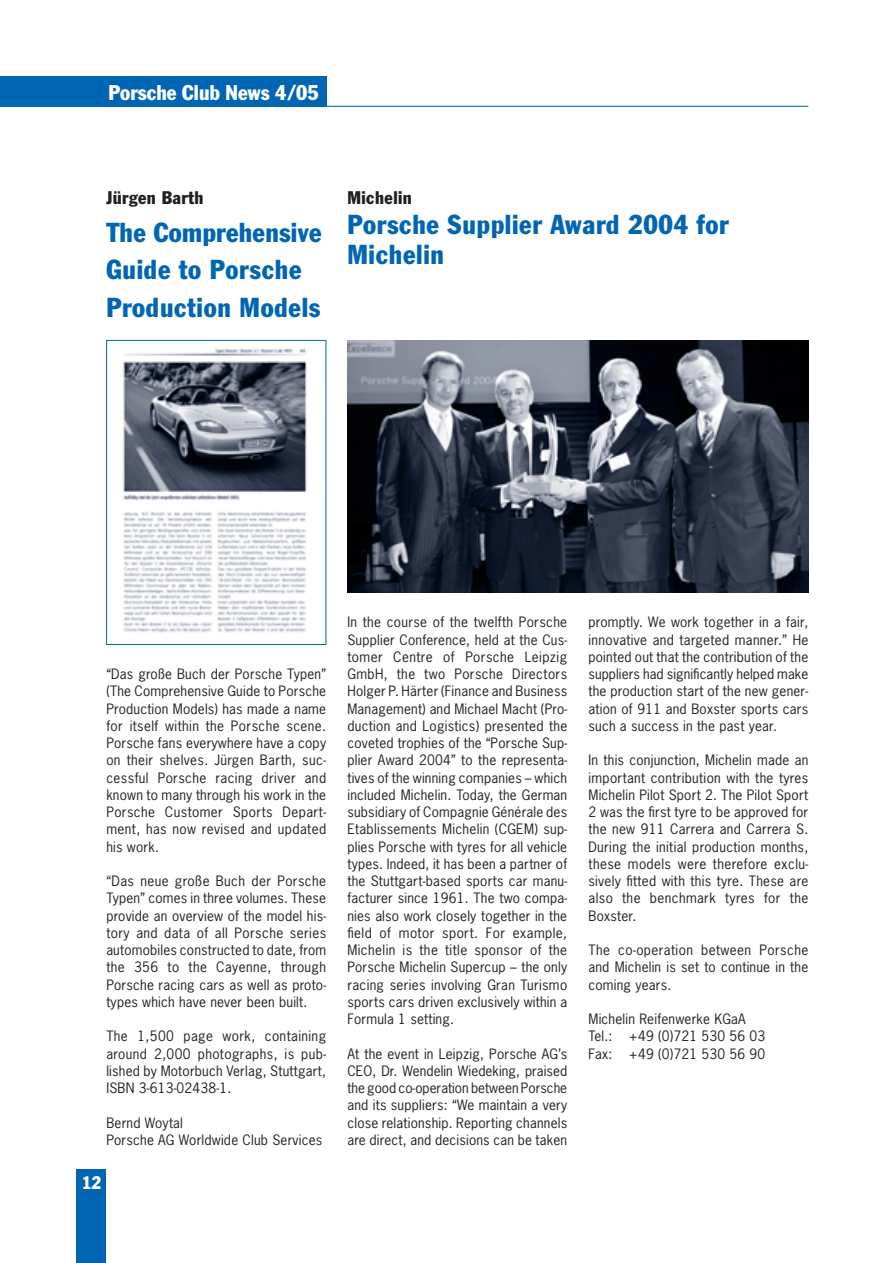
<style>
.page{position:relative;width:893px;height:1263px;background:#fff}
.page>*{position:absolute;margin:0;border:0;box-sizing:border-box;transform-origin:0 0}
.t1{font:condensed 27px/37.5px "Porsche Franklin Gothic";letter-spacing:.025em;color:#0066b3}
.t2{font:condensed 21px "Porsche Franklin Gothic";color:#fff}
.t3{font:condensed 18px "Porsche Franklin Gothic";letter-spacing:.025em;color:#231f20}
.t4{font:condensed 18px "Porsche Franklin Gothic";color:#fff}
.t5{font:13.5px/17.2px "Porsche News Gothic";letter-spacing:.015em;color:#231f20;text-align:justify}
</style>
<div class="page">
<div style="left:0;top:76px;width:326px;height:30px;background:#0066b3"></div>
<hr style="left:0;top:106px;width:808px;height:1px;background:#0066b3">
<div style="left:77px;top:1169px;width:29px;height:94px;background:#0066b3"></div>
<img style="left:123px;top:348px;width:184px;height:285px">
<div style="left:106px;top:340px;width:220px;height:305px;border:1px solid #0066b3"></div>
<img style="left:347px;top:340px;width:461px;height:253px">
<h2 class="t2" style="left:108px;top:85px;width:212px">Porsche Club News 4/05</h2>
<h3 class="t3" style="left:106px;top:191px;width:99px">Jürgen Barth</h3>
<h1 class="t1" style="left:106px;top:216px;width:217px">The Comprehensive<br>Guide to Porsche<br>Production Models</h1>
<h3 class="t3" style="left:347px;top:191px;width:66px">Michelin</h3>
<h1 class="t1" style="left:347px;top:213px;width:383px;line-height:30px">Porsche Supplier Award 2004 for<br>Michelin</h1>
<p class="t5" style="left:106px;top:667px;width:221px">“Das große Buch der Porsche Typen” (The Comprehensive Guide to Porsche Production Models) has made a name for itself within the Porsche scene.<br>Porsche fans everywhere have a copy on their shelves. Jürgen Barth, suc&shy;cessful Porsche racing driver and known to many through his work in the Porsche Customer Sports Depart&shy;ment, has now revised and updated his work.</p>
<p class="t5" style="left:106px;top:874px;width:221px">“Das neue große Buch der Porsche Typen” comes in three volumes. These provide an overview of the model his&shy;tory and data of all Porsche series automobiles constructed to date, from the 356 to the Cayenne, through Porsche racing cars as well as proto&shy;types which have never been built.</p>
<p class="t5" style="left:106px;top:1029px;width:221px">The 1,500 page work, containing around 2,000 photographs, is pub&shy;lished by Motorbuch Verlag, Stuttgart, ISBN 3-613-02438-1.</p>
<p class="t5" style="left:106px;top:1115px;width:217px">Bernd Woytal<br>Porsche AG Worldwide Club Services</p>
<h3 class="t4" style="left:82px;top:1176px;width:21px">12</h3>
<p class="t5" style="left:347px;top:615px;width:221px">In the course of the twelfth Porsche Supplier Conference, held at the Cus&shy;tomer Centre of Porsche Leipzig GmbH, the two Porsche Directors Holger P. Härter (Finance and Business Management) and Michael Macht (Pro&shy;duction and Logistics) presented the coveted trophies of the “Porsche Sup&shy;plier Award 2004” to the representa&shy;tives of the winning companies – which included Michelin. Today, the German subsidiary of Compagnie Générale des Etablissements Michelin (CGEM) sup&shy;plies Porsche with tyres for all vehicle types. Indeed, it has been a partner of the Stuttgart-based sports car manu&shy;facturer since 1961. The two compa&shy;nies also work closely together in the field of motor sport. For example, Michelin is the title sponsor of the Porsche Michelin Supercup – the only racing series involving Gran Turismo sports cars driven exclusively within a Formula 1 setting.</p>
<p class="t5" style="left:347px;top:1046px;width:221px">At the event in Leipzig, Porsche AG’s CEO, Dr. Wendelin Wiedeking, praised the good co-operation between Porsche and its suppliers: “We maintain a very close relationship. Reporting channels are direct, and decisions can be taken</p>
<p class="t5" style="left:588px;top:615px;width:221px">promptly. We work together in a fair, innovative and targeted manner.” He pointed out that the contribution of the suppliers had significantly helped make the production start of the new gener&shy;ation of 911 and Boxster sports cars such a success in the past year.</p>
<p class="t5" style="left:588px;top:753px;width:221px">In this conjunction, Michelin made an important contribution with the tyres Michelin Pilot Sport 2. The Pilot Sport 2 was the first tyre to be approved for the new 911 Carrera and Carrera S.<br>During the initial production months, these models were therefore exclu&shy;sively fitted with this tyre. These are also the benchmark tyres for the Boxster.</p>
<p class="t5" style="left:588px;top:943px;width:221px">The co-operation between Porsche and Michelin is set to continue in the coming years.</p>
<p class="t5" style="left:588px;top:1012px;width:178px;text-align:left">Michelin Reifenwerke KGaA<br>Tel.: +49 (0)721 530 56 03<br>Fax: +49 (0)721 530 56 90</p>
</div>
